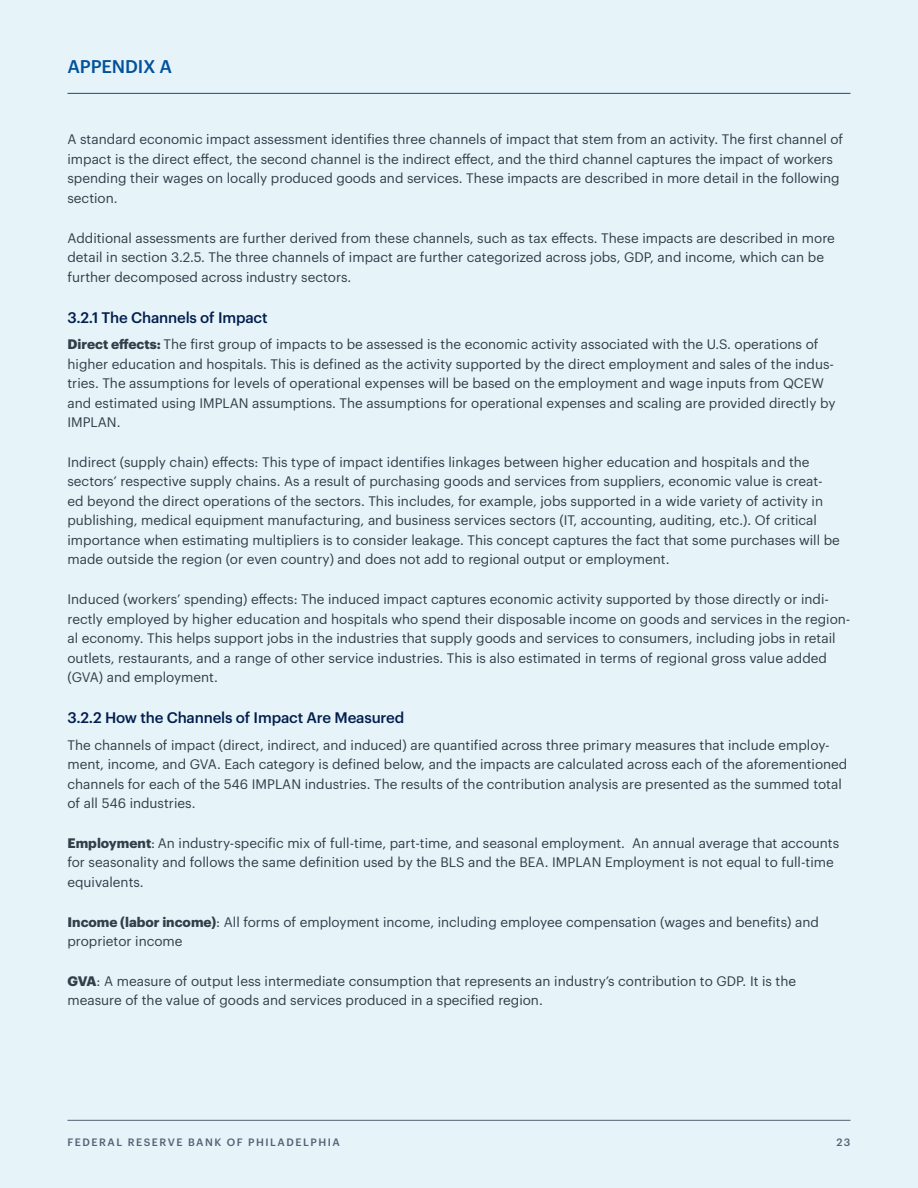
<style>
.page{position:relative;width:918px;height:1188px;background:#e6f3f9}
.page>*{position:absolute;margin:0;border:0;box-sizing:border-box;transform-origin:0 0}
.t1{font:500 18px "Graphik";letter-spacing:-.01em;color:#02529b}
.H9_-_Graphik_Medium{font:500 15px "Graphik";letter-spacing:-.01em;color:#011e4d}
.Para_1_-_Graphik_Reg{font:13.5px/19.5px "Graphik";color:#323e48}
.t2{font:500 10.5px "Graphik";letter-spacing:.145em;color:#556074}
.s1{font-weight:700}
</style>
<div class="page">
<hr style="left:68px;top:93px;width:782px;height:1px;background:#02529b">
<hr style="left:68px;top:1120px;width:782px;height:1px;background:#556074">
<h1 class="t1" style="left:68px;top:53px;width:106px">APPENDIX A</h1>
<p class="Para_1_-_Graphik_Reg" style="left:68px;top:129px;width:777px">A standard economic impact assessment identifies three channels of impact that stem from an activity. The first channel of impact is the direct effect, the second channel is the indirect effect, and the third channel captures the impact of workers spending their wages on locally produced goods and services. These impacts are described in more detail in the following section.</p>
<p class="Para_1_-_Graphik_Reg" style="left:68px;top:227px;width:769px">Additional assessments are further derived from these channels, such as tax effects. These impacts are described in more detail in section 3.2.5. The three channels of impact are further categorized across jobs, GDP, and income, which can be further decomposed across industry sectors.</p>
<p class="H9_-_Graphik_Medium" style="left:68px;top:306px;width:202px">3.2.1 The Channels of Impact</p>
<p class="Para_1_-_Graphik_Reg" style="left:68px;top:333px;width:770px"><span class="s1">Direct effects:</span> The first group of impacts to be assessed is the economic activity associated with the U.S. operations of higher education and hospitals. This is defined as the activity supported by the direct employment and sales of the indus&shy;tries. The assumptions for levels of operational expenses will be based on the employment and wage inputs from QCEW and estimated using IMPLAN assumptions. The assumptions for operational expenses and scaling are provided directly by IMPLAN.</p>
<p class="Para_1_-_Graphik_Reg" style="left:68px;top:451px;width:774px">Indirect (supply chain) effects: This type of impact identifies linkages between higher education and hospitals and the sectors’ respective supply chains. As a result of purchasing goods and services from suppliers, economic value is creat&shy;ed beyond the direct operations of the sectors. This includes, for example, jobs supported in a wide variety of activity in publishing, medical equipment manufacturing, and business services sectors (IT, accounting, auditing, etc.). Of critical importance when estimating multipliers is to consider leakage. This concept captures the fact that some purchases will be made outside the region (or even country) and does not add to regional output or employment.</p>
<p class="Para_1_-_Graphik_Reg" style="left:68px;top:588px;width:784px">Induced (workers’ spending) effects: The induced impact captures economic activity supported by those directly or indi&shy;rectly employed by higher education and hospitals who spend their disposable income on goods and services in the region&shy;al economy. This helps support jobs in the industries that supply goods and services to consumers, including jobs in retail outlets, restaurants, and a range of other service industries. This is also estimated in terms of regional gross value added (GVA) and employment.</p>
<p class="H9_-_Graphik_Medium" style="left:68px;top:707px;width:338px">3.2.2 How the Channels of Impact Are Measured</p>
<p class="Para_1_-_Graphik_Reg" style="left:68px;top:734px;width:781px">The channels of impact (direct, indirect, and induced) are quantified across three primary measures that include employ&shy;ment, income, and GVA. Each category is defined below, and the impacts are calculated across each of the aforementioned channels for each of the 546 IMPLAN industries. The results of the contribution analysis are presented as the summed total of all 546 industries.</p>
<p class="Para_1_-_Graphik_Reg" style="left:68px;top:832px;width:773px"><span class="s1">Employment</span>: An industry-specific mix of full-time, part-time, and seasonal employment. An annual average that accounts for seasonality and follows the same definition used by the BLS and the BEA. IMPLAN Employment is not equal to full-time equivalents.</p>
<p class="Para_1_-_Graphik_Reg" style="left:68px;top:911px;width:753px"><span class="s1">Income (labor income)</span>: All forms of employment income, including employee compensation (wages and benefits) and proprietor income</p>
<p class="Para_1_-_Graphik_Reg" style="left:68px;top:970px;width:730px"><span class="s1">GVA</span>: A measure of output less intermediate consumption that represents an industry’s contribution to GDP. It is the measure of the value of goods and services produced in a specified region.</p>
<p class="t2" style="left:68px;top:1134px;width:274px">FEDERAL RESERVE BANK OF PHILADELPHIA</p>
<p class="t2" style="left:836px;top:1134px;width:16px">23</p>
</div>
